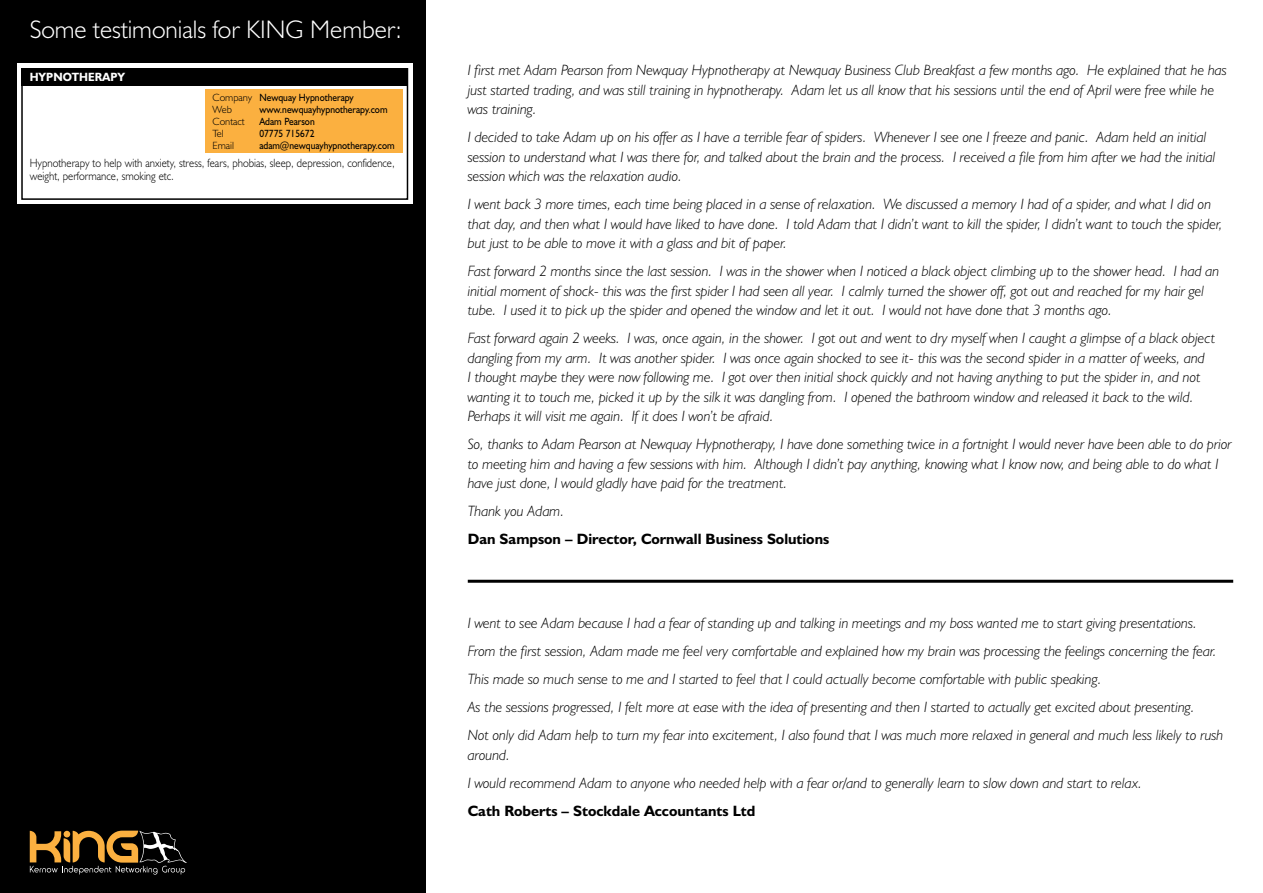
<style>
.page{position:relative;width:1263px;height:893px;background:#fff}
.page>*{position:absolute;margin:0;border:0;box-sizing:border-box;transform-origin:0 0}
.t1{font:300 25.5px "Humanist 521 BT";color:#fff}
.t2{font:italic 300 15px/19.5px "Humanist 521 BT";color:#000}
.t3{font:700 15px "Humanist 521 BT";color:#000}
.t4{font:300 12px/13.5px "Humanist 521 BT";color:#000;scale:.9 1}
.t5{font:700 12px "Humanist 521 BT";color:#fff;scale:.95 1}
.t6{font:10.5px/12px "Humanist 521 BT";color:#000;scale:.9 1}
.t7{font:300 10.5px "Humanist 521 BT";color:#000}
.s1{font-weight:300}
</style>
<div class="page">
<div style="left:0;top:0;width:425px;height:893px;background:#000"></div>
<div style="left:17px;top:64px;width:395px;height:140px;background:#fff"></div>
<svg style="left:30px;top:831px;width:157px;height:44px"></svg>
<hr style="left:468px;top:580px;width:765px;height:3px;background:#000">
<div style="left:21px;top:68px;width:387px;height:132px;border:2px solid #000"></div>
<div style="left:205px;top:89px;width:198px;height:64px;background:#fbb040"></div>
<div style="left:21px;top:68px;width:387px;height:17px;background:#000"></div>
<h1 class="t1" style="left:30px;top:13px;width:373px">Some testimonials for KING Member:</h1>
<p class="t5" style="left:30px;top:70px;width:102px">HYPNOTHERAPY</p>
<p class="t6" style="left:213px;top:91px;width:158px"><span class="s1">Company</span> Newquay Hypnotherapy<br><span class="s1">Web</span></p>
<p class="t6" style="left:259px;top:103px;width:144px">www.newquayhypnotherapy.com</p>
<p class="t7" style="left:213px;top:114px;width:33px">Contact</p>
<p class="t6" style="left:259px;top:115px;width:63px">Adam Pearson</p>
<p class="t7" style="left:213px;top:126px;width:13px">Tel</p>
<p class="t6" style="left:259px;top:127px;width:63px">07775 715672</p>
<p class="t7" style="left:213px;top:138px;width:23px">Email</p>
<p class="t6" style="left:259px;top:139px;width:152px">adam@newquayhypnotherapy.com</p>
<p class="t4" style="left:30px;top:155px;width:407px">Hypnotherapy to help with anxiety, stress, fears, phobias, sleep, depression, confidence, weight, performance, smoking etc.</p>
<p class="t2" style="left:468px;top:60px;width:761px">I first met Adam Pearson from Newquay Hypnotherapy at Newquay Business Club Breakfast a few months ago. He explained that he has just started trading, and was still training in hypnotherapy. Adam let us all know that his sessions until the end of April were free while he was training.</p>
<p class="t2" style="left:468px;top:127px;width:749px">I decided to take Adam up on his offer as I have a terrible fear of spiders. Whenever I see one I freeze and panic. Adam held an initial session to understand what I was there for, and talked about the brain and the process. I received a file from him after we had the initial session which was the relaxation audio.</p>
<p class="t2" style="left:468px;top:194px;width:756px">I went back 3 more times, each time being placed in a sense of relaxation. We discussed a memory I had of a spider, and what I did on that day, and then what I would have liked to have done. I told Adam that I didn’t want to kill the spider, I didn’t want to touch the spider, but just to be able to move it with a glass and bit of paper.</p>
<p class="t2" style="left:468px;top:261px;width:753px">Fast forward 2 months since the last session. I was in the shower when I noticed a black object climbing up to the shower head. I had an initial moment of shock- this was the first spider I had seen all year. I calmly turned the shower off, got out and reached for my hair gel tube. I used it to pick up the spider and opened the window and let it out. I would not have done that 3 months ago.</p>
<p class="t2" style="left:468px;top:328px;width:749px">Fast forward again 2 weeks. I was, once again, in the shower. I got out and went to dry myself when I caught a glimpse of a black object dangling from my arm. It was another spider. I was once again shocked to see it- this was the second spider in a matter of weeks, and<br>I thought maybe they were now following me. I got over then initial shock quickly and not having anything to put the spider in, and not wanting it to touch me, picked it up by the silk it was dangling from. I opened the bathroom window and released it back to the wild.<br>Perhaps it will visit me again. If it does I won’t be afraid.</p>
<p class="t2" style="left:468px;top:434px;width:765px">So, thanks to Adam Pearson at Newquay Hypnotherapy, I have done something twice in a fortnight I would never have been able to do prior to meeting him and having a few sessions with him. Although I didn’t pay anything, knowing what I know now, and being able to do what I have just done, I would gladly have paid for the treatment.</p>
<p class="t2" style="left:468px;top:501px;width:98px">Thank you Adam.</p>
<p class="t3" style="left:468px;top:530px;width:363px">Dan Sampson – Director, Cornwall Business Solutions</p>
<p class="t2" style="left:468px;top:609px;width:757px;line-height:28px">I went to see Adam because I had a fear of standing up and talking in meetings and my boss wanted me to start giving presentations.<br>From the first session, Adam made me feel very comfortable and explained how my brain was processing the feelings concerning the fear.<br>This made so much sense to me and I started to feel that I could actually become comfortable with public speaking.<br>As the sessions progressed, I felt more at ease with the idea of presenting and then I started to actually get excited about presenting.<br>Not only did Adam help to turn my fear into excitement, I also found that I was much more relaxed in general and much less likely to rush</p>
<p class="t2" style="left:468px;top:740px;width:676px;line-height:28px">around.<br>I would recommend Adam to anyone who needed help with a fear or/and to generally learn to slow down and start to relax.</p>
<p class="t3" style="left:468px;top:801px;width:289px">Cath Roberts – Stockdale Accountants Ltd</p>
</div>
